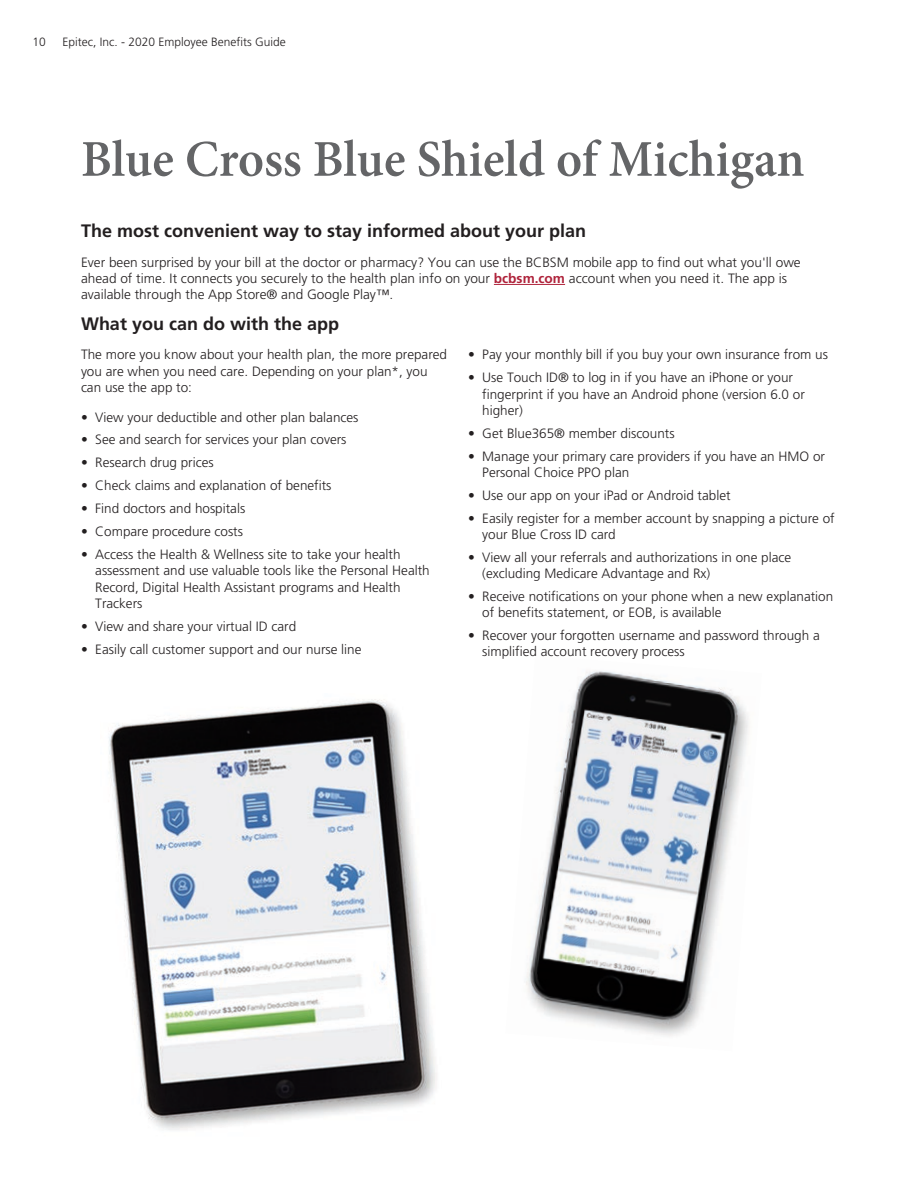
<style>
.page{position:relative;width:918px;height:1188px;background:#fff}
.page>*{position:absolute;margin:0;border:0;box-sizing:border-box;transform-origin:0 0}
.t1{font:600 51.6px "Minion Pro";letter-spacing:-.005em;color:#646567}
.t2{font:700 18px "Frutiger";color:#231f20}
.t3{font:300 13.5px/16.2px "Frutiger";color:#231f20}
.t4{font:300 12px "Frutiger";color:#231f20}
.s1{font-weight:700;color:#af233b}
</style>
<div class="page">
<img style="left:525px;top:671px;width:224px;height:365px">
<hr style="left:494px;top:284px;width:71px;height:1px;background:#af233b">
<img style="left:109px;top:699px;width:328px;height:431px">
<p class="t4" style="left:32px;top:35px;width:15px">10</p>
<p class="t4" style="left:62px;top:35px;width:225px">Epitec, Inc. - 2020 Employee Benefits Guide</p>
<h1 class="t1" style="left:81px;top:124px;width:725px">Blue Cross Blue Shield of Michigan</h1>
<h2 class="t2" style="left:81px;top:220px;width:507px">The most convenient way to stay informed about your plan</h2>
<p class="t3" style="left:81px;top:254px;width:721px">Ever been surprised by your bill at the doctor or pharmacy? You can use the BCBSM mobile app to find out what you'll owe ahead of time. It connects you securely to the health plan info on your <span class="s1">bcbsm.com</span> account when you need it. The app is available through the App Store® and Google Play™.</p>
<h2 class="t2" style="left:81px;top:314px;width:260px">What you can do with the app</h2>
<p class="t3" style="left:81px;top:347px;width:368px">The more you know about your health plan, the more prepared you are when you need care. Depending on your plan*, you can use the app to:</p>
<p class="t3" style="left:81px;top:409px;width:279px">• View your deductible and other plan balances</p>
<p class="t3" style="left:81px;top:432px;width:267px">• See and search for services your plan covers</p>
<p class="t3" style="left:81px;top:455px;width:134px">• Research drug prices</p>
<p class="t3" style="left:81px;top:478px;width:252px">• Check claims and explanation of benefits</p>
<p class="t3" style="left:81px;top:501px;width:166px">• Find doctors and hospitals</p>
<p class="t3" style="left:81px;top:523px;width:164px">• Compare procedure costs</p>
<p class="t3" style="left:95px;top:546px;width:336px;text-indent:-14px">• Access the Health &amp; Wellness site to take your health assessment and use valuable tools like the Personal Health Record, Digital Health Assistant programs and Health Trackers</p>
<p class="t3" style="left:81px;top:618px;width:217px">• View and share your virtual ID card</p>
<p class="t3" style="left:81px;top:641px;width:282px">• Easily call customer support and our nurse line</p>
<p class="t3" style="left:468px;top:347px;width:362px">• Pay your monthly bill if you buy your own insurance from us</p>
<p class="t3" style="left:482px;top:370px;width:324px;text-indent:-14px">• Use Touch ID® to log in if you have an iPhone or your fingerprint if you have an Android phone (version 6.0 or higher)</p>
<p class="t3" style="left:468px;top:425px;width:208px">• Get Blue365® member discounts</p>
<p class="t3" style="left:482px;top:448px;width:344px;text-indent:-14px">• Manage your primary care providers if you have an HMO or<br>Personal Choice PPO plan</p>
<p class="t3" style="left:468px;top:487px;width:264px">• Use our app on your iPad or Android tablet</p>
<p class="t3" style="left:482px;top:510px;width:354px;text-indent:-14px">• Easily register for a member account by snapping a picture of your Blue Cross ID card</p>
<p class="t3" style="left:482px;top:549px;width:311px;text-indent:-14px">• View all your referrals and authorizations in one place (excluding Medicare Advantage and Rx)</p>
<p class="t3" style="left:482px;top:588px;width:353px;text-indent:-14px">• Receive notifications on your phone when a new explanation of benefits statement, or EOB, is available</p>
<p class="t3" style="left:482px;top:627px;width:339px;text-indent:-14px">• Recover your forgotten username and password through a simplified account recovery process</p>
</div>
